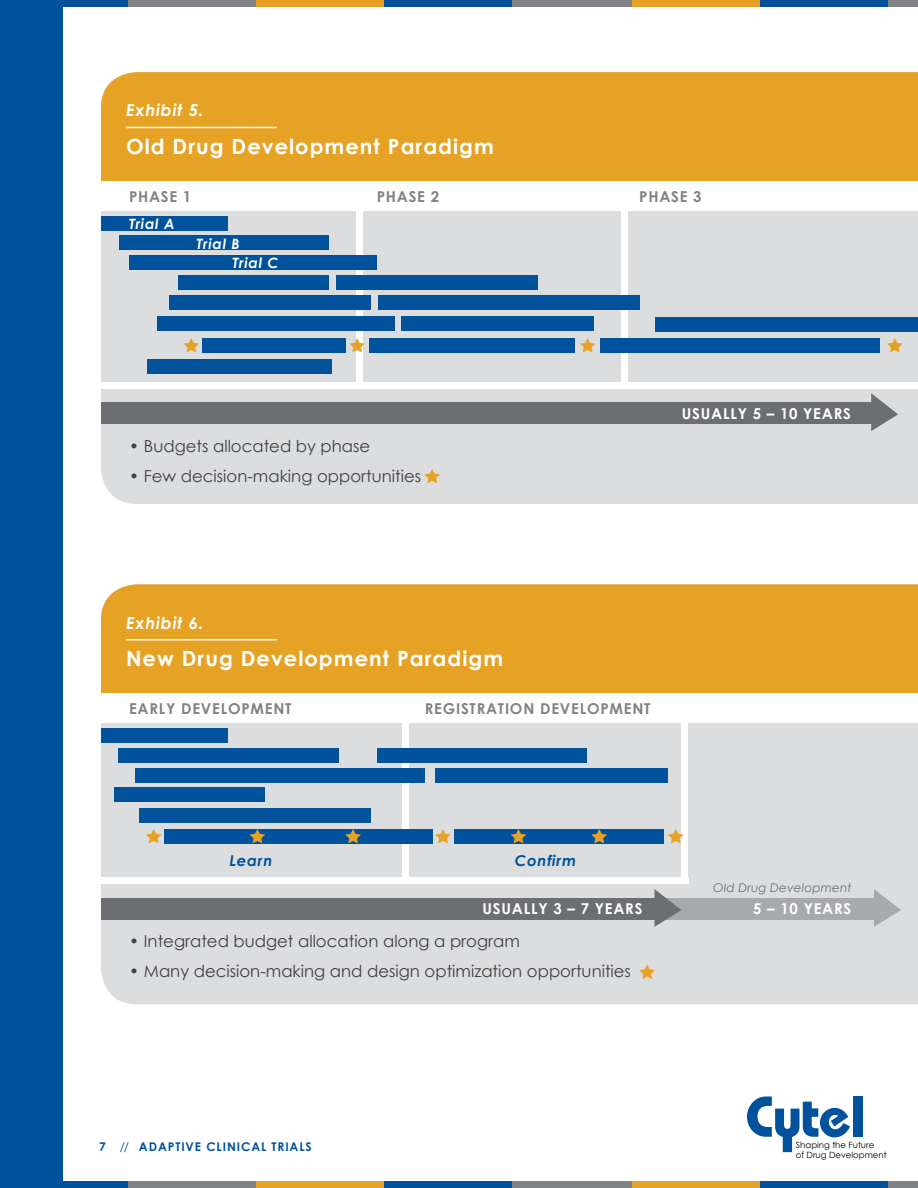
<style>
.page{position:relative;width:918px;height:1188px;background:#fff}
.page>*{position:absolute;margin:0;border:0;box-sizing:border-box;transform-origin:0 0}
.t1{font:700 21px "Century Gothic";letter-spacing:.05em;color:#fff}
.t2{font:16.5px "Century Gothic";color:#414042}
.t3{font:italic 700 16.5px "Century Gothic";letter-spacing:.05em;color:#fff}
.t4{font:700 15px "Century Gothic";letter-spacing:.05em;color:#808285}
.t5{font:700 15px "Century Gothic";letter-spacing:.05em;color:#fff}
.t6{font:italic 700 15px "Century Gothic";letter-spacing:.05em;color:#00529c}
.t7{font:italic 700 14.25px/19.8px "Century Gothic";letter-spacing:.05em;color:#fff}
.t8{font:700 12px "Century Gothic";letter-spacing:.075em;color:#00529c}
.t9{font:italic 12px "Century Gothic";letter-spacing:.01em;color:#6d6e71}
.t10{font:8.7px/10.4px "Century Gothic";color:#000}
.s1{font-weight:400}
</style>
<div class="page">
<div style="left:0;top:0;width:63px;height:1188px;background:#00529c"></div>
<div style="left:853px;top:1096px;width:9px;height:41px;background:#00529c"></div>
<svg style="left:747px;top:1096px;width:103px;height:56px"></svg>
<div style="left:0;top:1182px;width:128px;height:6px;background:#00529c"></div>
<div style="left:256px;top:1182px;width:128px;height:6px;background:#e6a225"></div>
<div style="left:632px;top:1182px;width:128px;height:6px;background:#e6a225"></div>
<div style="left:128px;top:1182px;width:128px;height:6px;background:#808285"></div>
<div style="left:504px;top:1182px;width:128px;height:6px;background:#808285"></div>
<div style="left:880px;top:1182px;width:38px;height:6px;background:#808285"></div>
<div style="left:384px;top:1182px;width:128px;height:6px;background:#00529c"></div>
<div style="left:760px;top:1182px;width:128px;height:6px;background:#00529c"></div>
<div style="left:0;top:0;width:128px;height:6px;background:#00529c"></div>
<div style="left:256px;top:0;width:128px;height:6px;background:#e6a225"></div>
<div style="left:632px;top:0;width:128px;height:6px;background:#e6a225"></div>
<div style="left:128px;top:0;width:128px;height:6px;background:#808285"></div>
<div style="left:504px;top:0;width:128px;height:6px;background:#808285"></div>
<div style="left:880px;top:0;width:38px;height:6px;background:#808285"></div>
<div style="left:384px;top:0;width:128px;height:6px;background:#00529c"></div>
<div style="left:760px;top:0;width:128px;height:6px;background:#00529c"></div>
<div style="left:101px;top:211px;width:817px;height:293px;background:#dcddde"></div>
<div style="left:101px;top:723px;width:817px;height:281px;background:#dcddde"></div>
<div style="left:101px;top:72px;width:817px;height:109px;background:#e6a225"></div>
<div style="left:101px;top:584px;width:817px;height:109px;background:#e6a225"></div>
<hr style="left:126px;top:127px;width:151px;height:1px;background:#fff">
<hr style="left:126px;top:639px;width:151px;height:1px;background:#fff">
<div style="left:81px;top:383px;width:837px;height:6px;background:#fff"></div>
<div style="left:81px;top:877px;width:607px;height:6px;background:#fff"></div>
<div style="left:356px;top:200px;width:7px;height:189px;background:#fff"></div>
<div style="left:403px;top:712px;width:6px;height:169px;background:#fff"></div>
<div style="left:621px;top:200px;width:7px;height:189px;background:#fff"></div>
<div style="left:681px;top:712px;width:7px;height:169px;background:#fff"></div>
<div style="left:101px;top:216px;width:126px;height:14px;background:#00529c"></div>
<div style="left:101px;top:728px;width:126px;height:15px;background:#00529c"></div>
<div style="left:119px;top:236px;width:210px;height:14px;background:#00529c"></div>
<div style="left:119px;top:748px;width:220px;height:14px;background:#00529c"></div>
<div style="left:377px;top:748px;width:210px;height:14px;background:#00529c"></div>
<div style="left:129px;top:256px;width:248px;height:14px;background:#00529c"></div>
<div style="left:135px;top:768px;width:290px;height:14px;background:#00529c"></div>
<div style="left:435px;top:768px;width:233px;height:14px;background:#00529c"></div>
<div style="left:178px;top:275px;width:151px;height:15px;background:#00529c"></div>
<div style="left:115px;top:788px;width:150px;height:14px;background:#00529c"></div>
<div style="left:169px;top:296px;width:202px;height:14px;background:#00529c"></div>
<div style="left:139px;top:808px;width:232px;height:14px;background:#00529c"></div>
<div style="left:157px;top:317px;width:238px;height:14px;background:#00529c"></div>
<div style="left:164px;top:829px;width:268px;height:14px;background:#00529c"></div>
<div style="left:202px;top:338px;width:144px;height:14px;background:#00529c"></div>
<div style="left:147px;top:359px;width:185px;height:15px;background:#00529c"></div>
<div style="left:336px;top:275px;width:201px;height:15px;background:#00529c"></div>
<div style="left:378px;top:296px;width:261px;height:14px;background:#00529c"></div>
<div style="left:402px;top:317px;width:192px;height:14px;background:#00529c"></div>
<div style="left:454px;top:829px;width:210px;height:14px;background:#00529c"></div>
<div style="left:369px;top:338px;width:206px;height:14px;background:#00529c"></div>
<div style="left:656px;top:317px;width:262px;height:14px;background:#00529c"></div>
<div style="left:600px;top:338px;width:280px;height:14px;background:#00529c"></div>
<svg style="left:183px;top:338px;width:16px;height:14px"></svg>
<svg style="left:146px;top:829px;width:16px;height:14px"></svg>
<svg style="left:250px;top:829px;width:15px;height:14px"></svg>
<svg style="left:511px;top:829px;width:15px;height:14px"></svg>
<svg style="left:345px;top:829px;width:16px;height:14px"></svg>
<svg style="left:591px;top:829px;width:16px;height:14px"></svg>
<svg style="left:668px;top:829px;width:16px;height:14px"></svg>
<svg style="left:435px;top:829px;width:16px;height:14px"></svg>
<svg style="left:349px;top:338px;width:16px;height:14px"></svg>
<svg style="left:580px;top:338px;width:15px;height:14px"></svg>
<svg style="left:887px;top:338px;width:16px;height:14px"></svg>
<div style="left:101px;top:402px;width:776px;height:22px;background:#6d6e71"></div>
<svg style="left:871px;top:393px;width:27px;height:38px"></svg>
<div style="left:320px;top:898px;width:563px;height:22px;background:#a7a9ac"></div>
<svg style="left:874px;top:889px;width:27px;height:38px"></svg>
<div style="left:101px;top:898px;width:563px;height:22px;background:#6d6e71"></div>
<svg style="left:654px;top:889px;width:27px;height:38px"></svg>
<svg style="left:424px;top:469px;width:16px;height:14px"></svg>
<svg style="left:639px;top:965px;width:16px;height:14px"></svg>
<p class="t3" style="left:126px;top:98px;width:79px">Exhibit 5.</p>
<p class="t1" style="left:126px;top:130px;width:369px">OLD DRUG DEVELOPMENT PARADIGM</p>
<p class="t4" style="left:129px;top:185px;width:31px">PHASE</p>
<p class="t4" style="left:183px;top:185px;width:10px">1</p>
<p class="t7" style="left:129px;top:213px;width:47px">Trial A</p>
<p class="t7" style="left:232px;top:233px;width:48px;text-indent:-36px">Trial B<br>Trial C</p>
<p class="t4" style="left:377px;top:185px;width:31px">PHASE</p>
<p class="t4" style="left:431px;top:185px;width:10px">2</p>
<p class="t2" style="left:129px;top:434px;width:243px">• Budgets allocated by phase</p>
<p class="t2" style="left:129px;top:464px;width:294px">• Few decision-making opportunities</p>
<p class="t3" style="left:126px;top:610px;width:79px">Exhibit 6.</p>
<p class="t1" style="left:126px;top:642px;width:379px">NEW DRUG DEVELOPMENT PARADIGM</p>
<p class="t4" style="left:639px;top:185px;width:31px">PHASE</p>
<p class="t4" style="left:693px;top:185px;width:10px">3</p>
<p class="t5" style="left:682px;top:402px;width:142px">USUALLY 5 – 10 YEARS</p>
<p class="t4" style="left:129px;top:697px;width:19px">EARL</p>
<p class="t4" style="left:166px;top:697px;width:36px">Y DEVEL</p>
<p class="t4" style="left:228px;top:697px;width:47px">OPMENT</p>
<p class="t4" style="left:425px;top:697px;width:40px">REGISTRATI</p>
<p class="t4" style="left:510px;top:697px;width:51px">ON DEVEL</p>
<p class="t4" style="left:587px;top:697px;width:47px">OPMENT</p>
<p class="t6" style="left:229px;top:849px;width:44px">Learn</p>
<p class="t6" style="left:515px;top:849px;width:63px">Confirm</p>
<p class="t9" style="left:713px;top:880px;width:140px">OId Drug Development</p>
<p class="t5" style="left:483px;top:898px;width:133px">USUALLY 3 – 7 YEARS</p>
<p class="t5" style="left:753px;top:898px;width:71px">5 – 10 YEARS</p>
<p class="t2" style="left:129px;top:930px;width:392px">• Integrated budget allocation along a program</p>
<p class="t2" style="left:129px;top:960px;width:504px">• Many decision-making and design optimization opportunities</p>
<p class="t8" style="left:99px;top:1137px;width:214px">7 <span class="s1">//</span> ADAPTIVE CLINICAL TRIALS</p>
<p class="t10" style="left:796px;top:1139px;width:92px">Shaping the Future<br>of Drug Development</p>
</div>
